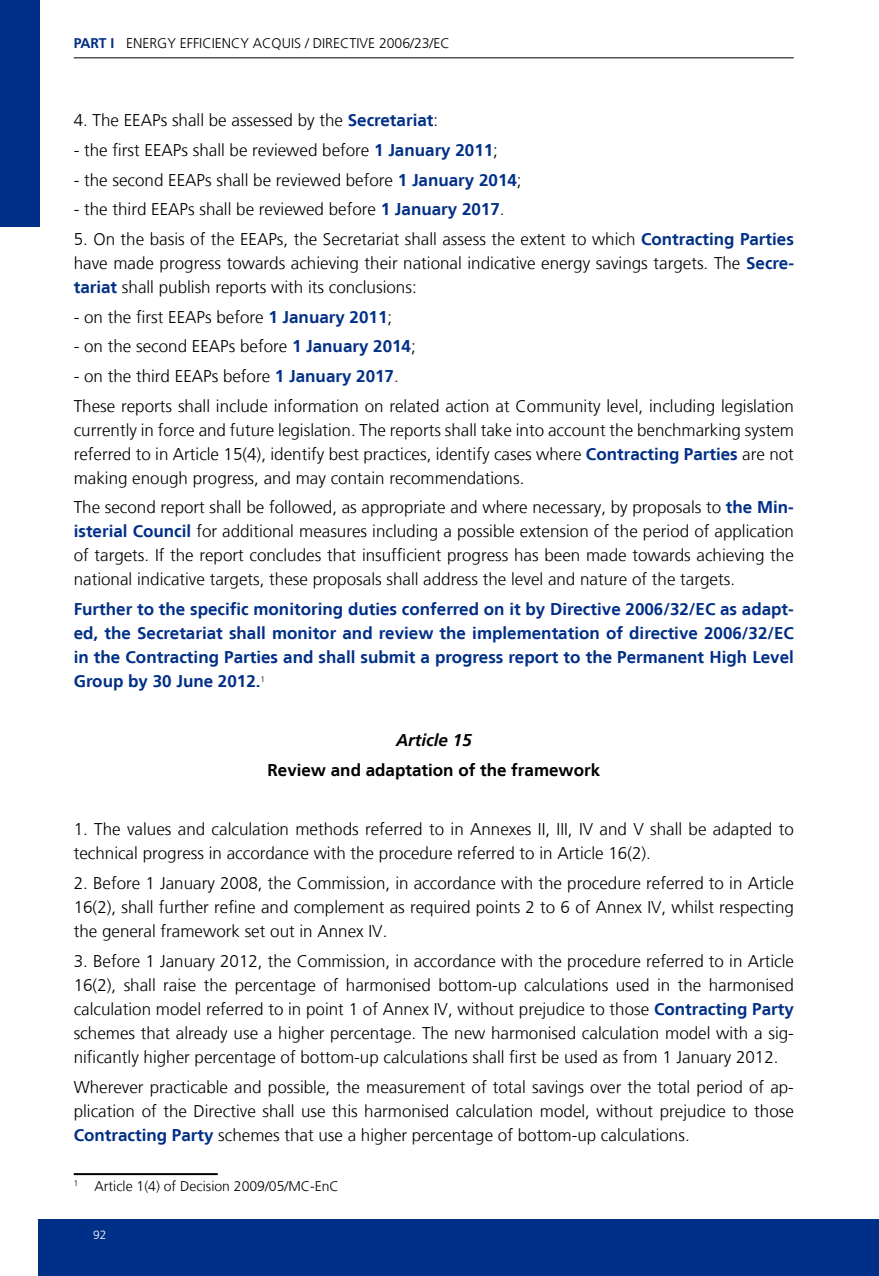
<style>
.page{position:relative;width:879px;height:1276px;background:#fff}
.page>*{position:absolute;margin:0;border:0;box-sizing:border-box;transform-origin:0 0}
.t1{font:300 17px/24px "Frutiger LT";color:#000;text-align:justify}
.t2{font:700 17px/24px "Frutiger LT";color:#002f87;text-align:justify}
.t3{font:700 17px "Frutiger LT";color:#000}
.t4{font:italic 700 17px "Frutiger LT";color:#000}
.t5{font:300 14px "Frutiger LT";color:#000}
.t6{font:300 12px "Frutiger LT";color:#fff}
.s1{font-weight:700;color:#002f87}
</style>
<div class="page">
<div style="left:38px;top:1219px;width:841px;height:57px;background:#002f87"></div>
<hr style="left:74px;top:57px;width:720px;height:1px;background:#000">
<div style="left:0;top:0;width:40px;height:227px;background:#002f87"></div>
<hr style="left:74px;top:1173px;width:144px;height:2px;background:#000">
<p class="t5" style="left:74px;top:35px;width:378px"><span class="s1">PART I</span> ENERGY EFFICIENCY ACQUIS / DIRECTIVE 2006/23/EC</p>
<p class="t1" style="left:74px;top:109px;width:366px">4. The EEAPs shall be assessed by the <span class="s1">Secretariat</span>:</p>
<p class="t1" style="left:74px;top:138px;width:426px">- the first EEAPs shall be reviewed before <span class="s1">1 January 2011</span>;</p>
<p class="t1" style="left:74px;top:168px;width:449px">- the second EEAPs shall be reviewed before <span class="s1">1 January 2014</span>;</p>
<p class="t1" style="left:74px;top:198px;width:432px">- the third EEAPs shall be reviewed before <span class="s1">1 January 2017</span>.</p>
<p class="t1" style="left:74px;top:227px;width:722px">5. On the basis of the EEAPs, the Secretariat shall assess the extent to which <span class="s1">Contracting Parties </span>have made progress towards achieving their national indicative energy savings targets. The <span class="s1">Secre&shy;tariat</span> shall publish reports with its conclusions:</p>
<p class="t1" style="left:74px;top:305px;width:320px">- on the first EEAPs before <span class="s1">1 January 2011</span>;</p>
<p class="t1" style="left:74px;top:335px;width:344px">- on the second EEAPs before <span class="s1">1 January 2014</span>;</p>
<p class="t1" style="left:74px;top:361px;width:721px;line-height:29.6px">- on the third EEAPs before <span class="s1">1 January 2017</span>.<br>These reports shall include information on related action at Community level, including legislation</p>
<p class="t1" style="left:74px;top:418px;width:722px">currently in force and future legislation. The reports shall take into account the benchmarking system referred to in Article 15(4), identify best practices, identify cases where <span class="s1">Contracting Parties</span> are not making enough progress, and may contain recommendations.</p>
<p class="t1" style="left:74px;top:496px;width:722px">The second report shall be followed, as appropriate and where necessary, by proposals to <span class="s1">the Min&shy;isterial Council</span> for additional measures including a possible extension of the period of application of targets. If the report concludes that insufficient progress has been made towards achieving the national indicative targets, these proposals shall address the level and nature of the targets.</p>
<p class="t2" style="left:74px;top:597px;width:722px">Further to the specific monitoring duties conferred on it by Directive 2006/32/EC as adapt&shy;ed, the Secretariat shall monitor and review the implementation of directive 2006/32/EC in the Contracting Parties and shall submit a progress report to the Permanent High Level Group by 30 June 2012.<sup>1</sup></p>
<p class="t4" style="left:396px;top:730px;width:77px">Article 15</p>
<p class="t3" style="left:267px;top:760px;width:334px">Review and adaptation of the framework</p>
<p class="t1" style="left:74px;top:818px;width:722px">1. The values and calculation methods referred to in Annexes II, III, IV and V shall be adapted to technical progress in accordance with the procedure referred to in Article 16(2).</p>
<p class="t1" style="left:74px;top:871px;width:722px">2. Before 1 January 2008, the Commission, in accordance with the procedure referred to in Article 16(2), shall further refine and complement as required points 2 to 6 of Annex IV, whilst respecting the general framework set out in Annex IV.</p>
<p class="t1" style="left:74px;top:949px;width:722px">3. Before 1 January 2012, the Commission, in accordance with the procedure referred to in Article 16(2), shall raise the percentage of harmonised bottom-up calculations used in the harmonised calculation model referred to in point 1 of Annex IV, without prejudice to those <span class="s1">Contracting Party </span>schemes that already use a higher percentage. The new harmonised calculation model with a sig&shy;nificantly higher percentage of bottom-up calculations shall first be used as from 1 January 2012.</p>
<p class="t1" style="left:74px;top:1075px;width:722px">Wherever practicable and possible, the measurement of total savings over the total period of ap&shy;plication of the Directive shall use this harmonised calculation model, without prejudice to those <span class="s1">Contracting Party</span> schemes that use a higher percentage of bottom-up calculations.</p>
<p class="t5" style="left:74px;top:1178px;width:267px"><sup>1</sup> Article 1(4) of Decision 2009/05/MC-EnC</p>
<p class="t6" style="left:93px;top:1228px;width:15px">92</p>
</div>
